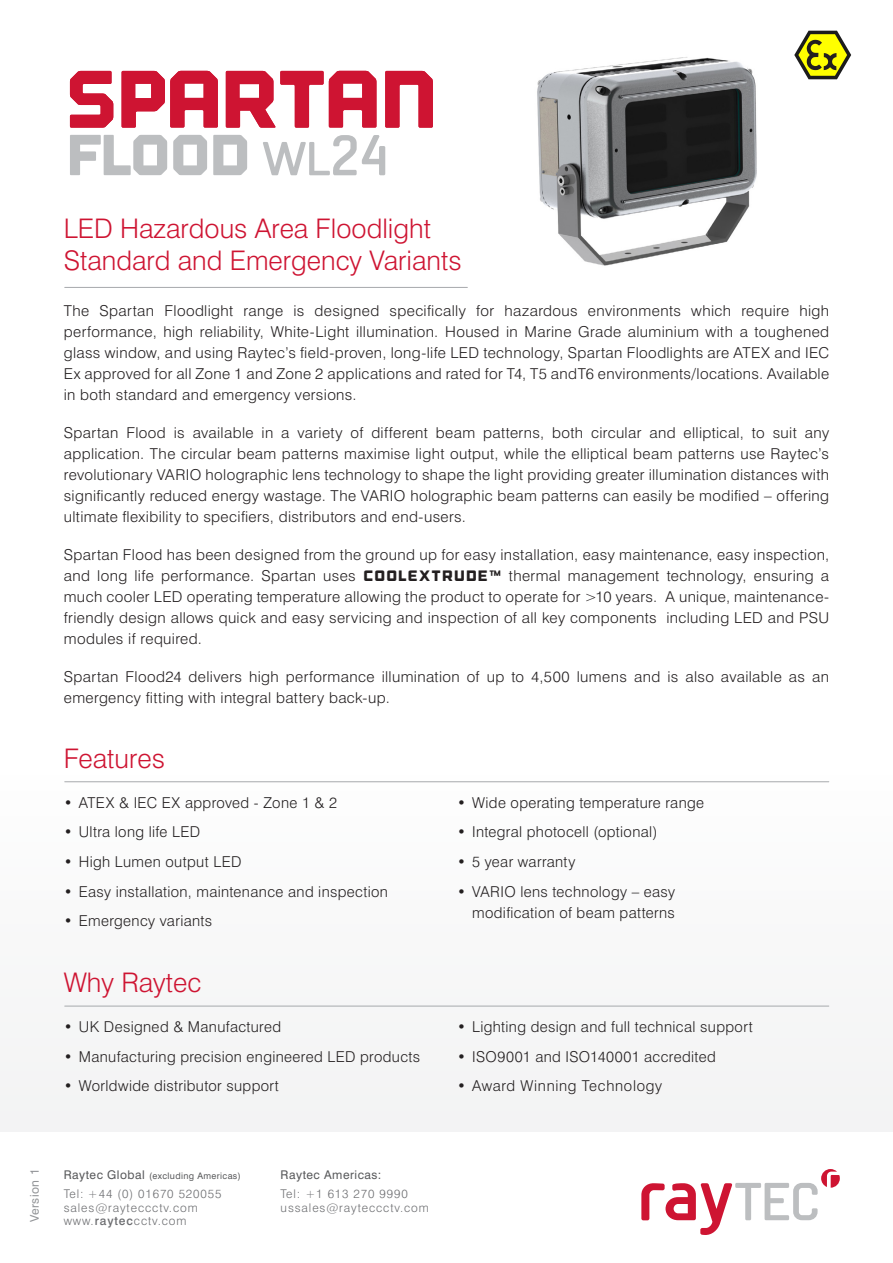
<style>
.page{position:relative;width:893px;height:1263px;background:#fff}
.page>*{position:absolute;margin:0;border:0;box-sizing:border-box;transform-origin:0 0}
.t1{font:300 27px/32.4px "Swiss 721 BT";color:#ce1432}
.t2{font:300 15px/21px "Swiss 721 BT";letter-spacing:.025em;color:#231f20;text-align:justify}
.t3{font:300 15px "Swiss 721 BT";letter-spacing:.045em;color:#231f20}
.t4{font:300 12px/13.5px "Swiss 721 BT";letter-spacing:.075em;color:#6d6e71}
.t5{font:12px "Swiss 721 BT";letter-spacing:.04em;color:#58595b}
.t6{font:12px "Swiss 721 BT";letter-spacing:.04em;color:#939598}
.t7{font:9px "Swiss 721 BT";letter-spacing:.04em;color:#58595b}
.s1{font-family:"Outage";font-weight:400}
.s2{font-weight:400}
.s3{font-size:12px}
.s4{font-weight:500}
</style>
<div class="page">
<svg style="left:641px;top:1169px;width:199px;height:66px"></svg>
<img style="left:537px;top:57px;width:220px;height:209px">
<hr style="left:65px;top:781px;width:764px;height:1px;background:#a7a9ac">
<hr style="left:65px;top:1006px;width:764px;height:1px;background:#a7a9ac">
<svg style="left:794px;top:31px;width:57px;height:48px"></svg>
<hr style="left:65px;top:287px;width:402px;height:1px;background:#a7a9ac">
<svg style="left:70px;top:71px;width:43px;height:57px"></svg>
<svg style="left:122px;top:71px;width:96px;height:57px"></svg>
<svg style="left:226px;top:71px;width:150px;height:57px"></svg>
<svg style="left:385px;top:71px;width:48px;height:57px"></svg>
<svg style="left:70px;top:135px;width:97px;height:40px"></svg>
<svg style="left:173px;top:135px;width:34px;height:40px"></svg>
<svg style="left:213px;top:135px;width:34px;height:40px"></svg>
<svg style="left:263px;top:135px;width:122px;height:40px"></svg>
<h1 class="t1" style="left:64px;top:211px;width:399px">LED Hazardous Area Floodlight<br>Standard and Emergency Variants</h1>
<p class="t2" style="left:64px;top:300px;width:767px">The Spartan Floodlight range is designed specifically for hazardous environments which require high performance, high reliability, White-Light illumination. Housed in Marine Grade aluminium with a toughened glass window, and using Raytec’s field-proven, long-life LED technology, Spartan Floodlights are ATEX and IEC Ex approved for all Zone 1 and Zone 2 applications and rated for T4, T5 andT6 environments/locations. Available in both standard and emergency versions.</p>
<p class="t2" style="left:64px;top:422px;width:767px">Spartan Flood is available in a variety of different beam patterns, both circular and elliptical, to suit any application. The circular beam patterns maximise light output, while the elliptical beam patterns use Raytec’s revolutionary VARIO holographic lens technology to shape the light providing greater illumination distances with significantly reduced energy wastage. The VARIO holographic beam patterns can easily be modified – offering ultimate flexibility to specifiers, distributors and end-users.</p>
<p class="t2" style="left:64px;top:544px;width:767px">Spartan Flood has been designed from the ground up for easy installation, easy maintenance, easy inspection, and long life performance. Spartan uses <span class="s1">COOLEXTRUDE™</span> thermal management technology, ensuring a much cooler LED operating temperature allowing the product to operate for &gt;10 years. A unique, maintenance&shy;friendly design allows quick and easy servicing and inspection of all key components including LED and PSU modules if required.</p>
<p class="t2" style="left:64px;top:666px;width:767px">Spartan Flood24 delivers high performance illumination of up to 4,500 lumens and is also available as an emergency fitting with integral battery back-up.</p>
<h1 class="t1" style="left:64px;top:742px;width:103px">Features</h1>
<p class="t2" style="left:64px;top:792px;width:275px"><span class="s2">•</span> ATEX &amp; IEC EX approved - Zone 1 &amp; 2</p>
<p class="t2" style="left:64px;top:821px;width:138px"><span class="s2">•</span> Ultra long life LED</p>
<p class="t2" style="left:64px;top:851px;width:179px"><span class="s2">•</span> High Lumen output LED</p>
<p class="t2" style="left:64px;top:880px;width:326px"><span class="s2">•</span> Easy installation, maintenance and inspection</p>
<p class="t2" style="left:64px;top:910px;width:150px"><span class="s2">•</span> Emergency variants</p>
<h1 class="t1" style="left:64px;top:966px;width:139px">Why Raytec</h1>
<p class="t2" style="left:64px;top:1016px;width:219px"><span class="s2">•</span> UK Designed &amp; Manufactured</p>
<p class="t2" style="left:64px;top:1046px;width:358px"><span class="s2">•</span> Manufacturing precision engineered LED products</p>
<p class="t2" style="left:64px;top:1075px;width:217px"><span class="s2">•</span> Worldwide distributor support</p>
<p class="t2" style="left:457px;top:792px;width:249px"><span class="s2">•</span> Wide operating temperature range</p>
<p class="t2" style="left:457px;top:821px;width:202px"><span class="s2">•</span> Integral photocell (optional)</p>
<p class="t2" style="left:457px;top:851px;width:120px"><span class="s2">•</span> 5 year warranty</p>
<p class="t2" style="left:457px;top:880px;width:220px;text-align:right"><span class="s2">•</span> VARIO lens technology – easy modification of beam patterns</p>
<p class="t2" style="left:457px;top:1016px;width:297px"><span class="s2">•</span> Lighting design and full technical support</p>
<p class="t2" style="left:457px;top:1046px;width:260px"><span class="s2">•</span> ISO9001 and ISO140001 accredited</p>
<p class="t3" style="left:457px;top:1077px;width:207px"><span class="s2">•</span> Award Winning Technology</p>
<p class="t6" style="left:27px;top:1222px;width:55px;rotate:-90deg">Version 1</p>
<p class="t7" style="left:64px;top:1170px;width:179px"><span class="s3">Raytec Global</span> (excluding Americas)</p>
<p class="t5" style="left:281px;top:1167px;width:102px">Raytec Americas:</p>
<p class="t4" style="left:64px;top:1187px;width:159px">Tel: +44 (0) 01670 520055 sales@rayteccctv.com www.<span class="s4">raytec</span>cctv.com</p>
<p class="t4" style="left:281px;top:1187px;width:150px">Tel: +1 613 270 9990 ussales@rayteccctv.com</p>
</div>
